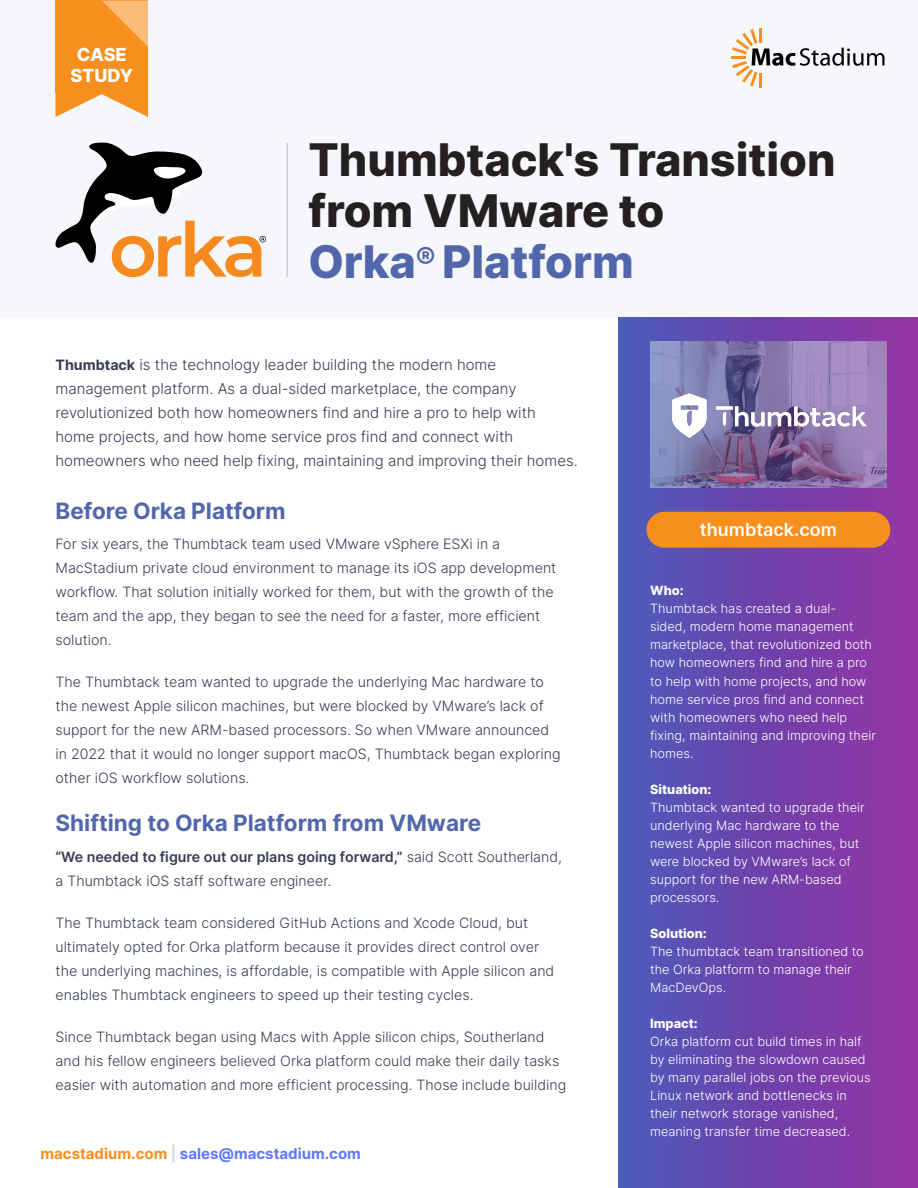
<style>
.page{position:relative;width:918px;height:1188px;background:#fff}
.page>*{position:absolute;margin:0;border:0;box-sizing:border-box;transform-origin:0 0}
.t1{font:800 45px/51px "Inter";color:#241f21}
.t2{font:700 22.5px "Inter";color:#5266ab}
.t3{font:600 18px "Inter";color:#fff}
.t4{font:800 18px/21px "Inter";color:#fff;text-align:center}
.t5{font:300 15px/24px "Inter";color:#373c51}
.t6{font:700 15px "Inter";color:#5f78ff}
.t7{font:300 14.25px/24px "Inter";color:#373c51}
.t8{font:300 12.75px/18px "Inter";color:#fff}
.t9{font:800 12.75px "Inter";color:#fff}
.s1{color:#5266ab}
.s2{font-weight:700;font-size:14.25px}
.s3{font-weight:600}
.s4{color:#f7901e}
.s5{color:#d7d8dc}
</style>
<div class="page">
<div style="left:0;top:0;width:918px;height:318px;background:#f5f7fa"></div>
<div style="left:619px;top:318px;width:299px;height:870px;background:linear-gradient(to right,#4b58b9,#9531a1)"></div>
<hr style="left:759px;top:73px;width:3px;height:14px;background:#f7901e">
<hr style="left:759px;top:28px;width:3px;height:15px;background:#f7901e">
<hr style="left:731px;top:56px;width:15px;height:3px;background:#f7901e">
<svg style="left:732px;top:29px;width:153px;height:57px"></svg>
<svg style="left:55px;top:0;width:93px;height:117px;background:#f79d3d"></svg>
<hr style="left:286px;top:143px;width:2px;height:134px;background:#241f21">
<img style="left:650px;top:342px;width:237px;height:146px">
<img style="left:673px;top:394px;width:194px;height:44px">
<div style="left:647px;top:512px;width:243px;height:36px;background:#f78f1f;border-radius:18px"></div>
<svg style="left:55px;top:142px;width:211px;height:135px"></svg>
<p class="t4" style="left:70px;top:44px;width:64px">CASE<br>STUDY</p>
<h1 class="t1" style="left:308px;top:134px;width:529px">Thumbtack's Transition from VMware to<br><span class="s1">Orka</span><sup>®</sup> <span class="s1">Platform</span></h1>
<p class="t5" style="left:56px;top:352px;width:524px"><span class="s2">Thumbtack</span> is the technology leader building the modern home management platform. As a dual-sided marketplace, the company revolutionized both how homeowners find and hire a pro to help with home projects, and how home service pros find and connect with homeowners who need help fixing, maintaining and improving their homes.</p>
<h2 class="t2" style="left:56px;top:494px;width:232px">Before Orka Platform</h2>
<p class="t7" style="left:56px;top:531px;width:502px">For six years, the Thumbtack team used VMware vSphere ESXi in a MacStadium private cloud environment to manage its iOS app development workflow. That solution initially worked for them, but with the growth of the team and the app, they began to see the need for a faster, more efficient solution.</p>
<p class="t7" style="left:56px;top:669px;width:507px">The Thumbtack team wanted to upgrade the underlying Mac hardware to the newest Apple silicon machines, but were blocked by VMware’s lack of support for the new ARM-based processors. So when VMware announced in 2022 that it would no longer support macOS, Thumbtack began exploring other iOS workflow solutions.</p>
<h2 class="t2" style="left:56px;top:807px;width:427px">Shifting to Orka Platform from VMware</h2>
<p class="t7" style="left:56px;top:845px;width:508px"><span class="s3">“We needed to figure out our plans going forward,”</span> said Scott Southerland, a Thumbtack iOS staff software engineer.</p>
<p class="t7" style="left:56px;top:911px;width:500px">The Thumbtack team considered GitHub Actions and Xcode Cloud, but ultimately opted for Orka platform because it provides direct control over the underlying machines, is affordable, is compatible with Apple silicon and enables Thumbtack engineers to speed up their testing cycles.</p>
<p class="t7" style="left:56px;top:1025px;width:512px">Since Thumbtack began using Macs with Apple silicon chips, Southerland and his fellow engineers believed Orka platform could make their daily tasks easier with automation and more efficient processing. Those include building</p>
<p class="t6" style="left:40px;top:1143px;width:322px"><span class="s4">macstadium.com</span> <span class="s5">|</span> sales@macstadium.com</p>
<p class="t3" style="left:700px;top:516px;width:139px">thumbtack.com</p>
<p class="t9" style="left:650px;top:582px;width:35px">Who:</p>
<p class="t8" style="left:650px;top:600px;width:227px">Thumbtack has created a dual-<br>sided, modern home management marketplace, that revolutionized both how homeowners find and hire a pro to help with home projects, and how home service pros find and connect with homeowners who need help fixing, maintaining and improving their homes.</p>
<p class="t9" style="left:650px;top:780px;width:63px">Situation:</p>
<p class="t8" style="left:650px;top:798px;width:216px">Thumbtack wanted to upgrade their underlying Mac hardware to the newest Apple silicon machines, but were blocked by VMware’s lack of support for the new ARM-based processors.</p>
<p class="t9" style="left:650px;top:924px;width:58px">Solution:</p>
<p class="t8" style="left:650px;top:942px;width:215px">The thumbtack team transitioned to the Orka platform to manage their<br>MacDevOps.</p>
<p class="t9" style="left:650px;top:1014px;width:49px">Impact:</p>
<p class="t8" style="left:650px;top:1032px;width:222px">Orka platform cut build times in half by eliminating the slowdown caused by many parallel jobs on the previous Linux network and bottlenecks in their network storage vanished, meaning transfer time decreased.</p>
</div>
